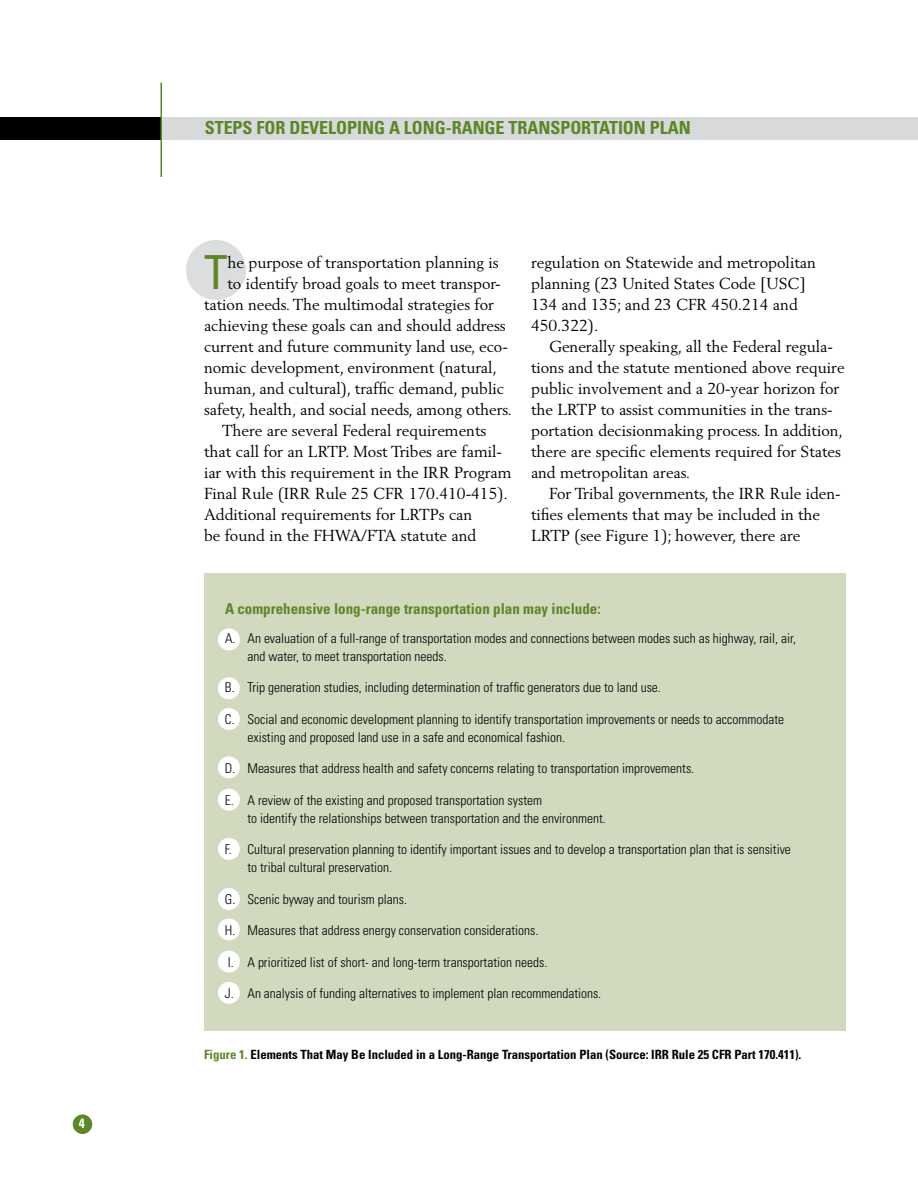
<style>
.page{position:relative;width:918px;height:1188px;background:#fff}
.page>*{position:absolute;margin:0;border:0;box-sizing:border-box;transform-origin:0 0}
.t1{font:condensed 46.95px "Univers";color:#5c8727}
.t2{font:700 condensed 18px "Univers";color:#5c8727}
.t3{font:15.75px/21px "Berling";color:#000}
.t4{font:700 condensed 15px "Univers";color:#5c8727}
.t5{font:300 condensed 13.5px/18px "Univers";color:#000}
.t6{font:700 condensed 13.5px "Univers";color:#fff}
.t7{font:700 condensed 12.75px "Univers";color:#000}
.s1{color:#5c8727}
</style>
<div class="page">
<div style="left:204px;top:573px;width:642px;height:457px;background:#d1d9bf"></div>
<div style="left:218px;top:677px;width:22px;height:22px;background:#fff;border-radius:50%"></div>
<div style="left:186px;top:240px;width:60px;height:60px;background:#dcddde;border-radius:50%"></div>
<div style="left:73px;top:1114px;width:19px;height:20px;background:#5c8727;border-radius:50%"></div>
<div style="left:157px;top:117px;width:761px;height:23px;background:#d8d9da"></div>
<div style="left:0;top:117px;width:162px;height:23px;background:#000"></div>
<hr style="left:160px;top:82px;width:2px;height:95px;background:#5c8727">
<div style="left:218px;top:628px;width:22px;height:22px;background:#fff;border-radius:50%"></div>
<div style="left:218px;top:708px;width:22px;height:22px;background:#fff;border-radius:50%"></div>
<div style="left:218px;top:756px;width:22px;height:22px;background:#fff;border-radius:50%"></div>
<div style="left:218px;top:789px;width:22px;height:22px;background:#fff;border-radius:50%"></div>
<div style="left:218px;top:838px;width:22px;height:22px;background:#fff;border-radius:50%"></div>
<div style="left:218px;top:888px;width:22px;height:22px;background:#fff;border-radius:50%"></div>
<div style="left:218px;top:918px;width:22px;height:22px;background:#fff;border-radius:50%"></div>
<div style="left:218px;top:951px;width:22px;height:22px;background:#fff;border-radius:50%"></div>
<div style="left:218px;top:982px;width:22px;height:22px;background:#fff;border-radius:50%"></div>
<p class="t6" style="left:79px;top:1115px;width:7px">4</p>
<p class="t2" style="left:205px;top:117px;width:488px">STEPS FOR DEVELOPING A LONG-RANGE TRANSPORTATION PLAN</p>
<h1 class="t1" style="left:204px;top:242px;width:25px">T</h1>
<p class="t3" style="left:227px;top:251px;width:273px">he purpose of transportation planning is</p>
<p class="t3" style="left:227px;top:272px;width:275px">to identify broad goals to meet transpor-</p>
<p class="t3" style="left:204px;top:293px;width:291px">tation needs. The multimodal strategies for</p>
<p class="t3" style="left:204px;top:314px;width:303px">achieving these goals can and should address</p>
<p class="t3" style="left:204px;top:335px;width:305px">current and future community land use, eco-</p>
<p class="t3" style="left:204px;top:356px;width:294px">nomic development, environment (natural,</p>
<p class="t3" style="left:204px;top:377px;width:302px">human, and cultural), traffic demand, public</p>
<p class="t3" style="left:204px;top:398px;width:310px">safety, health, and social needs, among others.</p>
<p class="t3" style="left:222px;top:419px;width:266px">There are several Federal requirements</p>
<p class="t3" style="left:204px;top:440px;width:300px">that call for an LRTP. Most Tribes are famil-</p>
<p class="t3" style="left:204px;top:461px;width:309px">iar with this requirement in the IRR Program</p>
<p class="t3" style="left:204px;top:482px;width:305px">Final Rule (IRR Rule 25 CFR 170.410-415).</p>
<p class="t3" style="left:204px;top:503px;width:270px">Additional requirements for LRTPs can</p>
<p class="t3" style="left:204px;top:524px;width:274px">be found in the FHWA/FTA statute and</p>
<p class="t3" style="left:531px;top:251px;width:286px">regulation on Statewide and metropolitan planning (23 United States Code [USC]<br>134 and 135; and 23 CFR 450.214 and<br>450.322).</p>
<p class="t3" style="left:531px;top:335px;width:315px;text-indent:18px">Generally speaking, all the Federal regula&shy;tions and the statute mentioned above require public involvement and a 20-year horizon for the LRTP to assist communities in the trans&shy;portation decisionmaking process. In addition, there are specific elements required for States and metropolitan areas.</p>
<p class="t3" style="left:531px;top:482px;width:311px;text-indent:18px">For Tribal governments, the IRR Rule iden&shy;tifies elements that may be included in the<br>LRTP (see Figure 1); however, there are</p>
<p class="t4" style="left:225px;top:600px;width:377px">A comprehensive long-range transportation plan may include:</p>
<p class="t5" style="left:248px;top:629px;width:550px;text-indent:-22px">A. An evaluation of a full-range of transportation modes and connections between modes such as highway, rail, air, and water, to meet transportation needs.</p>
<p class="t5" style="left:225px;top:678px;width:437px">B. Trip generation studies, including determination of traffic generators due to land use.</p>
<p class="t5" style="left:248px;top:710px;width:538px;text-indent:-23px">C. Social and economic development planning to identify transportation improvements or needs to accommodate existing and proposed land use in a safe and economical fashion.</p>
<p class="t5" style="left:225px;top:759px;width:471px">D. Measures that address health and safety concerns relating to transportation improvements.</p>
<p class="t5" style="left:248px;top:791px;width:360px;text-indent:-23px">E. A review of the existing and proposed transportation system<br>to identify the relationships between transportation and the environment.</p>
<p class="t5" style="left:248px;top:840px;width:545px;text-indent:-23px">F. Cultural preservation planning to identify important issues and to develop a transportation plan that is sensitive to tribal cultural preservation.</p>
<p class="t5" style="left:225px;top:890px;width:184px">G. Scenic byway and tourism plans.</p>
<p class="t5" style="left:225px;top:921px;width:315px">H. Measures that address energy conservation considerations.</p>
<p class="t5" style="left:228px;top:953px;width:321px">I . A prioritized list of short- and long-term transportation needs.</p>
<p class="t5" style="left:225px;top:984px;width:378px">J. An analysis of funding alternatives to implement plan recommendations.</p>
<p class="t7" style="left:204px;top:1046px;width:599px"><span class="s1">Figure 1.</span> Elements That May Be Included in a Long-Range Transportation Plan (Source: IRR Rule 25 CFR Part 170.411).</p>
</div>
